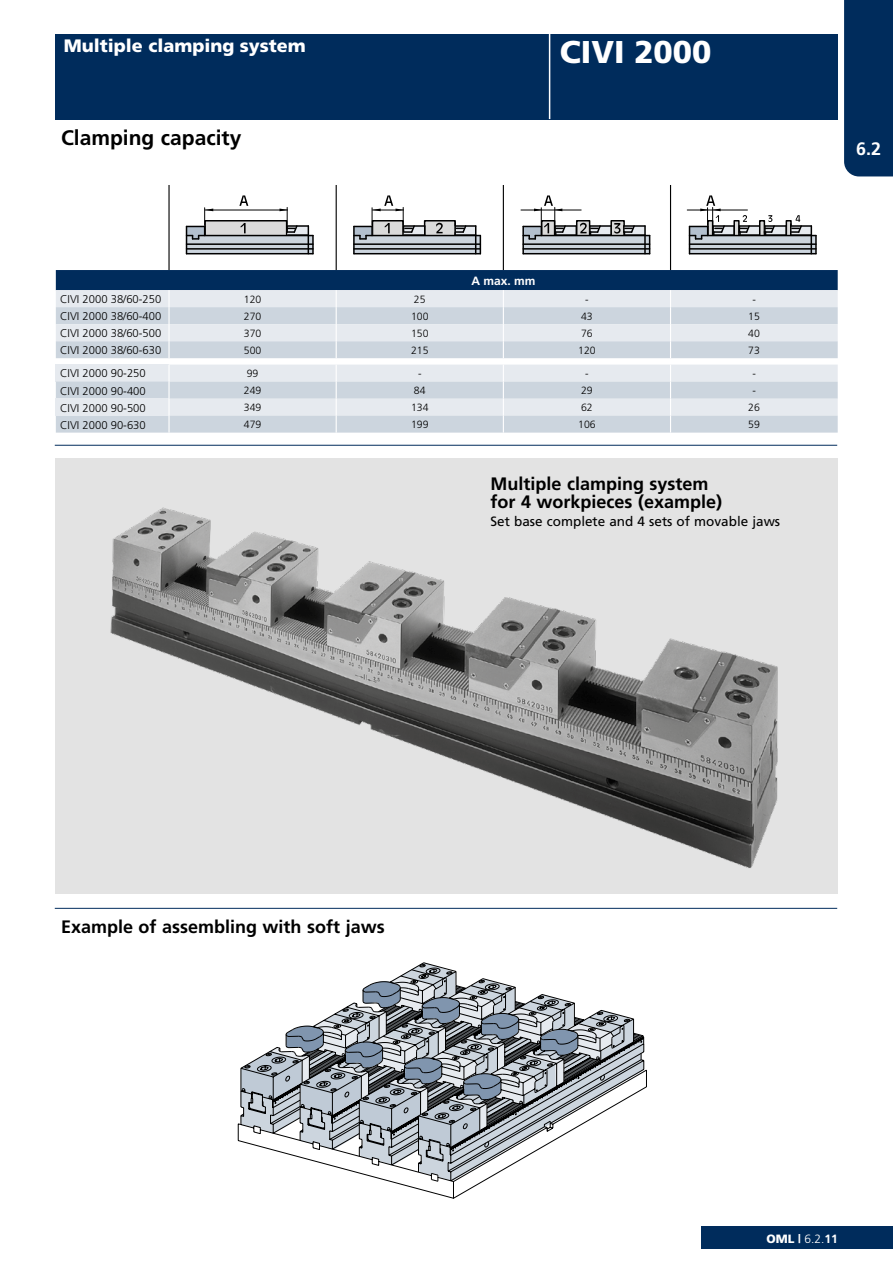
<style>
.page{position:relative;width:893px;height:1263px;background:#fff}
.page>*{position:absolute;margin:0;border:0;box-sizing:border-box;transform-origin:0 0}
.t1{font:900 31.5px "Frutiger";color:#fff}
.t2{font:700 21px "Frutiger";color:#000}
.t3{font:700 18px/18px "Frutiger";color:#000}
.t4{font:900 18px "Frutiger";color:#fff}
.t5{font:700 18px "Frutiger";color:#fff}
.t6{font:13.5px "Frutiger";color:#000}
.t7{font:900 12px "Frutiger";color:#fff}
.t8{font:700 12px "Frutiger";color:#fff}
.t9{font:300 11.25px "Frutiger";color:#000}
.t10{font:300 10.5px "Frutiger";color:#000}
.s1{font-weight:300}
.s2{font-weight:700}
</style>
<div class="page">
<div style="left:55px;top:34px;width:783px;height:85px;background:#002c5c"></div>
<hr style="left:549px;top:34px;width:1px;height:85px;background:#fff">
<div style="left:702px;top:1227px;width:191px;height:22px;background:#002c5c"></div>
<div style="left:844px;top:0;width:49px;height:176px;background:#002c5c"></div>
<hr style="left:503px;top:185px;width:1px;height:85px;background:#000">
<hr style="left:670px;top:185px;width:1px;height:85px;background:#000">
<hr style="left:168px;top:185px;width:2px;height:85px;background:#000">
<hr style="left:336px;top:185px;width:1px;height:85px;background:#000">
<svg style="left:56px;top:270px;width:782px;height:88px;background:#a7b6c7"></svg>
<svg style="left:56px;top:365px;width:782px;height:68px;background:#d9dfe6"></svg>
<hr style="left:55px;top:445px;width:782px;height:1px;background:#002c5c">
<div style="left:55px;top:458px;width:782px;height:436px;background:#e3e3e3"></div>
<img style="left:110px;top:507px;width:668px;height:361px">
<hr style="left:55px;top:908px;width:782px;height:1px;background:#002c5c">
<svg style="left:240px;top:962px;width:405px;height:220px"></svg>
<hr style="left:687px;top:210px;width:60px;height:1px;background:#000">
<svg style="left:689px;top:195px;width:128px;height:59px"></svg>
<div style="left:205px;top:221px;width:82px;height:16px;background:#dadada"></div>
<div style="left:204px;top:220px;width:83px;height:18px;border:2px solid #000"></div>
<div style="left:186px;top:236px;width:127px;height:17px;background:#ccd5de"></div>
<hr style="left:187px;top:253px;width:126px;height:1px;background:#000">
<hr style="left:199px;top:235px;width:114px;height:1px;background:#000">
<hr style="left:187px;top:248px;width:126px;height:2px;background:#000">
<hr style="left:187px;top:243px;width:126px;height:2px;background:#000">
<hr style="left:205px;top:210px;width:82px;height:1px;background:#000">
<svg style="left:280px;top:207px;width:34px;height:47px"></svg>
<svg style="left:186px;top:208px;width:27px;height:46px"></svg>
<svg style="left:239px;top:195px;width:9px;height:11px"></svg>
<svg style="left:241px;top:223px;width:5px;height:10px"></svg>
<div style="left:425px;top:221px;width:30px;height:16px;background:#dadada"></div>
<div style="left:424px;top:220px;width:32px;height:18px;border:2px solid #000"></div>
<div style="left:354px;top:236px;width:126px;height:17px;background:#ccd5de"></div>
<hr style="left:354px;top:253px;width:126px;height:1px;background:#000">
<hr style="left:366px;top:235px;width:114px;height:1px;background:#000">
<hr style="left:353px;top:226px;width:2px;height:28px;background:#000">
<hr style="left:354px;top:248px;width:126px;height:2px;background:#000">
<hr style="left:354px;top:243px;width:126px;height:2px;background:#000">
<svg style="left:453px;top:223px;width:28px;height:31px"></svg>
<svg style="left:354px;top:195px;width:73px;height:45px"></svg>
<svg style="left:436px;top:223px;width:7px;height:10px"></svg>
<hr style="left:521px;top:210px;width:60px;height:1px;background:#000">
<hr style="left:522px;top:226px;width:2px;height:28px;background:#000">
<svg style="left:523px;top:195px;width:127px;height:59px"></svg>
<h3 class="t4" style="left:64px;top:35px;width:244px">Multiple clamping system</h3>
<h2 class="t2" style="left:61px;top:125px;width:182px">Clamping capacity</h2>
<h1 class="t1" style="left:560px;top:33px;width:153px">CIVI 2000</h1>
<p class="t8" style="left:471px;top:274px;width:66px">A max. mm</p>
<p class="t9" style="left:60px;top:293px;width:103px">CIVI 2000 38/60-250</p>
<p class="t10" style="left:244px;top:293px;width:19px">120</p>
<p class="t10" style="left:414px;top:293px;width:13px">25</p>
<p class="t10" style="left:585px;top:293px;width:5px">-</p>
<p class="t10" style="left:752px;top:293px;width:5px">-</p>
<p class="t9" style="left:60px;top:310px;width:103px">CIVI 2000 38/60-400</p>
<p class="t10" style="left:244px;top:310px;width:19px">270</p>
<p class="t10" style="left:411px;top:310px;width:19px">100</p>
<p class="t10" style="left:581px;top:310px;width:13px">43</p>
<p class="t10" style="left:748px;top:310px;width:13px">15</p>
<p class="t9" style="left:60px;top:327px;width:103px">CIVI 2000 38/60-500</p>
<p class="t10" style="left:244px;top:327px;width:19px">370</p>
<p class="t10" style="left:411px;top:327px;width:19px">150</p>
<p class="t10" style="left:581px;top:327px;width:13px">76</p>
<p class="t10" style="left:748px;top:327px;width:13px">40</p>
<p class="t9" style="left:60px;top:344px;width:103px">CIVI 2000 38/60-630</p>
<p class="t10" style="left:244px;top:344px;width:19px">500</p>
<p class="t10" style="left:411px;top:344px;width:19px">215</p>
<p class="t10" style="left:578px;top:344px;width:19px">120</p>
<p class="t10" style="left:748px;top:344px;width:13px">73</p>
<p class="t9" style="left:60px;top:367px;width:87px">CIVI 2000 90-250</p>
<p class="t10" style="left:247px;top:368px;width:13px">99</p>
<p class="t10" style="left:418px;top:368px;width:5px">-</p>
<p class="t10" style="left:585px;top:368px;width:5px">-</p>
<p class="t10" style="left:752px;top:368px;width:5px">-</p>
<p class="t9" style="left:60px;top:384px;width:87px">CIVI 2000 90-400</p>
<p class="t10" style="left:244px;top:385px;width:19px">249</p>
<p class="t10" style="left:414px;top:385px;width:13px">84</p>
<p class="t10" style="left:581px;top:385px;width:13px">29</p>
<p class="t10" style="left:752px;top:385px;width:5px">-</p>
<p class="t9" style="left:60px;top:401px;width:87px">CIVI 2000 90-500</p>
<p class="t10" style="left:244px;top:402px;width:19px">349</p>
<p class="t10" style="left:411px;top:402px;width:19px">134</p>
<p class="t10" style="left:581px;top:402px;width:13px">62</p>
<p class="t10" style="left:748px;top:402px;width:13px">26</p>
<p class="t9" style="left:60px;top:418px;width:87px">CIVI 2000 90-630</p>
<p class="t10" style="left:244px;top:419px;width:19px">479</p>
<p class="t10" style="left:411px;top:419px;width:19px">199</p>
<p class="t10" style="left:578px;top:419px;width:19px">106</p>
<p class="t10" style="left:748px;top:419px;width:13px">59</p>
<h3 class="t3" style="left:491px;top:475px;width:233px">Multiple clamping system for 4 workpieces (example)</h3>
<p class="t6" style="left:491px;top:513px;width:291px">Set base complete and 4 sets of movable jaws</p>
<h3 class="t5" style="left:856px;top:138px;width:27px">6.2</h3>
<h3 class="t3" style="left:61px;top:917px;width:325px">Example of assembling with soft jaws</h3>
<p class="t7" style="left:766px;top:1232px;width:73px">OML | <span class="s1">6.2.</span><span class="s2">11</span></p>
</div>
